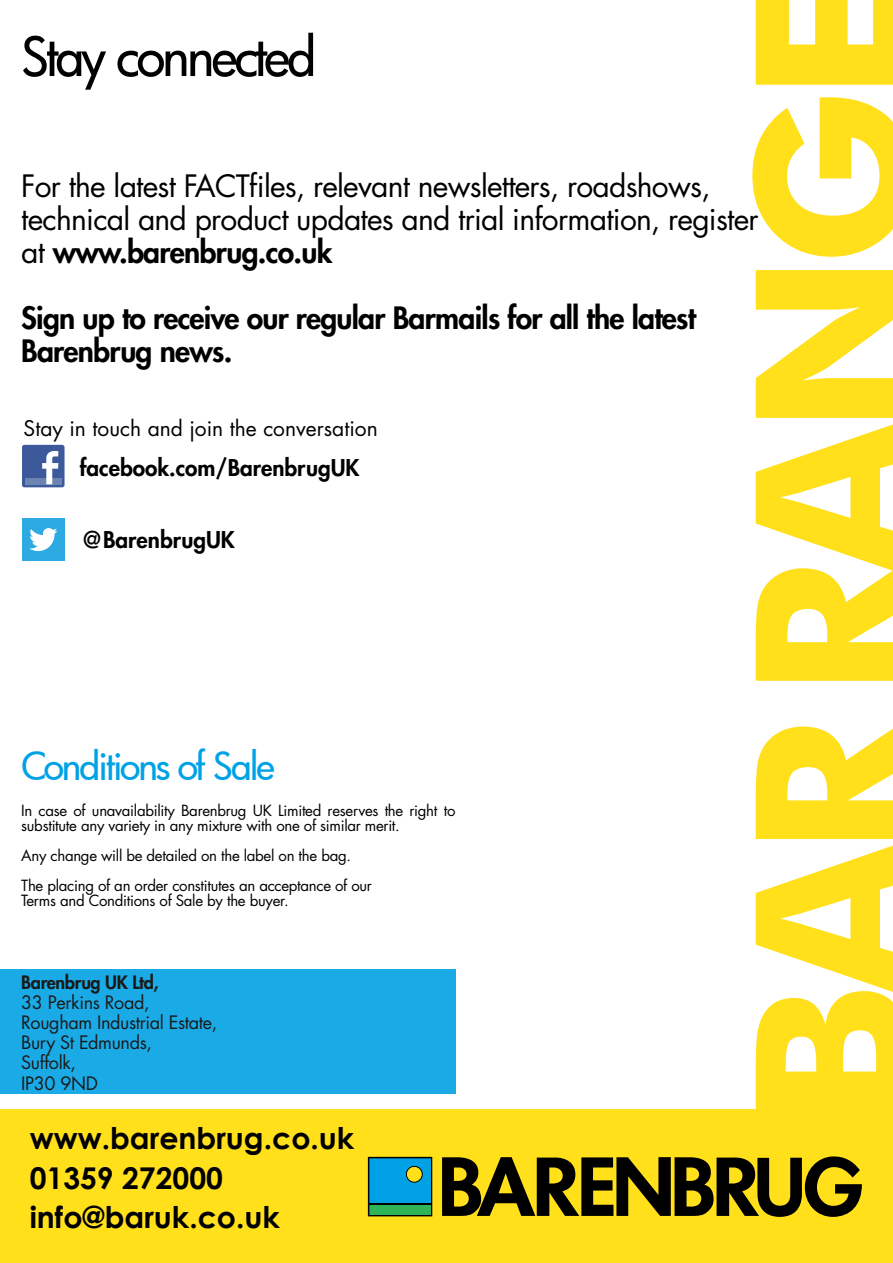
<style>
.page{position:relative;width:893px;height:1263px;background:#fff}
.page>*{position:absolute;margin:0;border:0;box-sizing:border-box;transform-origin:0 0}
.t1{font:700 211.5px "Futura BT";letter-spacing:-.06em;color:#ffe01b}
.t2{font:500 52.5px "Futura";letter-spacing:-.055em;color:#000}
.t3{font:500 37.5px "Futura";letter-spacing:-.055em;color:#00a2e5}
.t4{font:30px/33px "Futura Std";letter-spacing:-.025em;color:#000}
.t5{font:800 30px/33px "Futura Std";letter-spacing:-.025em;color:#000}
.t6{font:700 30px/39.3px "Century Gothic";color:#000}
.t7{font:800 22.5px "Futura Std";color:#000}
.t8{font:21px "Futura Std";color:#000}
.t9{font:18px/20.2px "Futura Std";letter-spacing:-.02em;color:#000}
.t10{font:800 18px "Futura Std";letter-spacing:-.02em;color:#000}
.t11{font:15px/15px "Futura Std";letter-spacing:-.02em;color:#000}
.s1{font-weight:800}
</style>
<div class="page">
<div style="left:0;top:1110px;width:893px;height:153px;background:#ffe01b"></div>
<div style="left:0;top:969px;width:455px;height:125px;background:#1aabe7"></div>
<svg style="left:442px;top:1156px;width:420px;height:61px"></svg>
<div style="left:368px;top:1157px;width:64px;height:59px;border:1px solid #000"></div>
<div style="left:370px;top:1159px;width:60px;height:44px;background:#00a2e5"></div>
<div style="left:370px;top:1158px;width:61px;height:46px;border:1px solid #00a2e5"></div>
<div style="left:370px;top:1205px;width:60px;height:9px;background:#2fb457"></div>
<div style="left:370px;top:1205px;width:61px;height:10px;border:1px solid #2fb457"></div>
<svg style="left:406px;top:1166px;width:17px;height:17px"></svg>
<div style="left:407px;top:1167px;width:14px;height:14px;background:#ffe01b;border-radius:50%"></div>
<div style="left:407px;top:1167px;width:15px;height:14px;border:1px solid #ffe01b;border-radius:50%"></div>
<hr style="left:369px;top:1203px;width:62px;height:2px;background:#000">
<div style="left:22px;top:445px;width:43px;height:42px;background:#3c5a99;border-radius:2px"></div>
<div style="left:25px;top:478px;width:36px;height:6px;background:#6d84b3"></div>
<svg style="left:42px;top:451px;width:16px;height:33px"></svg>
<div style="left:22px;top:518px;width:43px;height:43px;background:#2caae1"></div>
<svg style="left:29px;top:528px;width:28px;height:23px"></svg>
<h1 class="t1" style="left:703px;top:1126px;width:1146px;rotate:-90deg">BAR RANGE</h1>
<h2 class="t2" style="left:21px;top:21px;width:297px">Stay connected</h2>
<h3 class="t4" style="left:21px;top:170px;width:739px">For the latest FACTfiles, relevant newsletters, roadshows, technical and product updates and trial information, register at <span class="s1">www.barenbrug.co.uk</span></h3>
<h3 class="t5" style="left:21px;top:301px;width:676px">Sign up to receive our regular Barmails for all the latest<br>Barenbrug news.</h3>
<h3 class="t8" style="left:24px;top:415px;width:356px">Stay in touch and join the conversation</h3>
<h3 class="t7" style="left:80px;top:453px;width:281px">facebook.com/BarenbrugUK</h3>
<h3 class="t7" style="left:81px;top:526px;width:155px">@BarenbrugUK</h3>
<h3 class="t3" style="left:21px;top:740px;width:255px">Conditions of Sale</h3>
<p class="t11" style="left:21px;top:803px;width:436px">In case of unavailability Barenbrug UK Limited reserves the right to substitute any variety in any mixture with one of similar merit.</p>
<p class="t11" style="left:21px;top:841px;width:352px;line-height:30px">Any change will be detailed on the label on the bag.<br>The placing of an order constitutes an acceptance of our</p>
<p class="t11" style="left:21px;top:893px;width:269px">Terms and Conditions of Sale by the buyer.</p>
<p class="t10" style="left:21px;top:970px;width:139px">Barenbrug UK Ltd,</p>
<p class="t9" style="left:21px;top:992px;width:198px">33 Perkins Road,<br>Rougham Industrial Estate,<br>Bury St Edmunds,<br>Suffolk,<br>IP30 9ND</p>
<h3 class="t6" style="left:30px;top:1117px;width:326px">www.barenbrug.co.uk<br>01359 272000 info@baruk.co.uk</h3>
</div>
